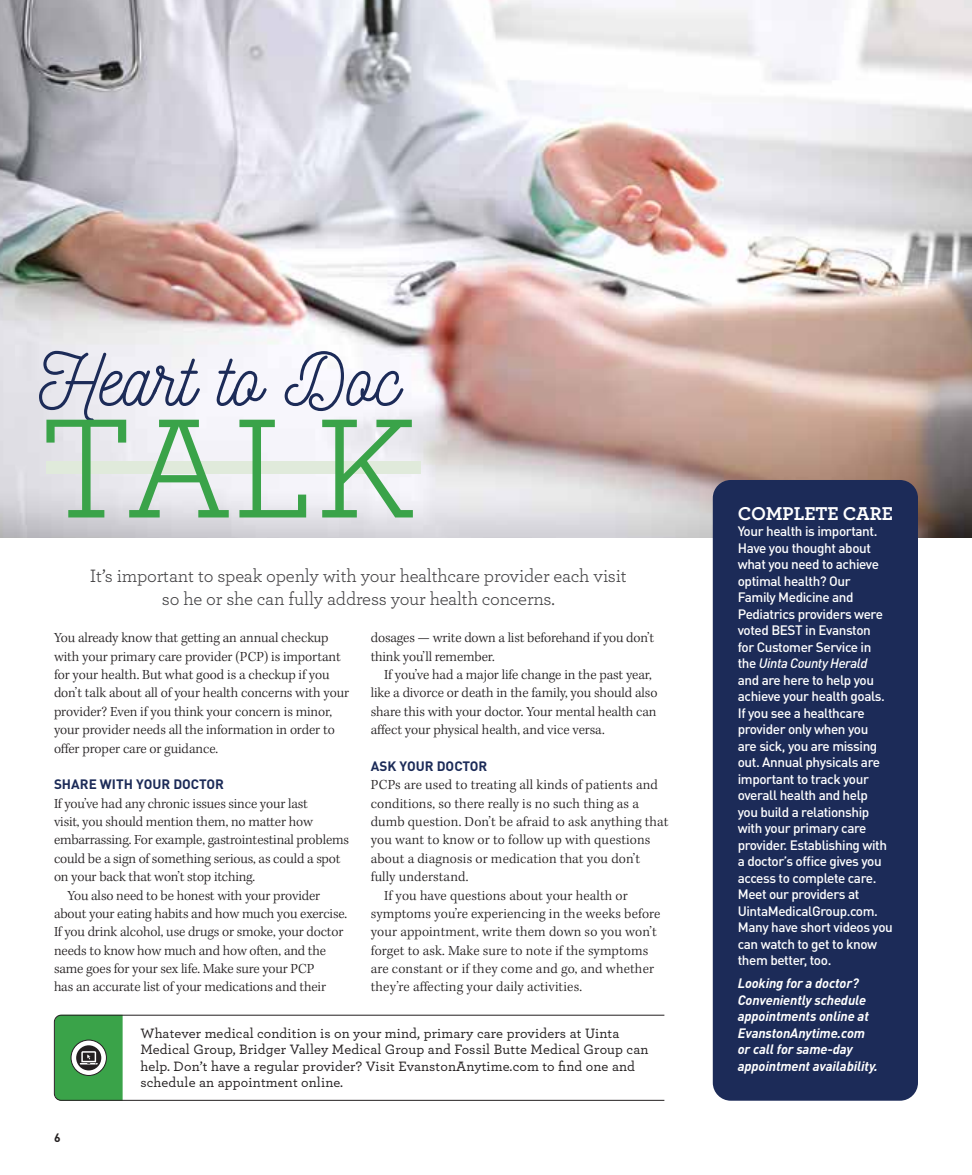
<style>
.page{position:relative;width:972px;height:1175px;background:#fff}
.page>*{position:absolute;margin:0;border:0;box-sizing:border-box;transform-origin:0 0}
.t1{font:148.65px "Archer";color:#3aa349}
.t2{font:74.25px "Nickainley";color:#1c2b58}
.t3{font:700 19.5px "Archer";color:#fff}
.t4{font:18.75px/23.2px "Archer";letter-spacing:-.01em;color:#414042;text-align:center}
.t5{font:300 14.25px/18.3px "Kepler Std";letter-spacing:-.005em;color:#231f20}
.t6{font:500 14.25px/16.5px "Archer";letter-spacing:.01em;color:#231f20}
.t7{font:500 13.5px/16.5px "DIN Pro";letter-spacing:-.03em;color:#fff}
.t8{font:italic 700 13.5px/16.5px "DIN";letter-spacing:-.01em;color:#fff}
.t9{font:700 13.5px "DIN";color:#1c2b58}
.t10{font:italic 500 13.5px "DIN";letter-spacing:-.03em;color:#fff}
.t11{font:700 12px "DIN";color:#231f20}
.s1{font-family:"DIN Pro";font-style:normal}
</style>
<div class="page">
<img style="left:0;top:0;width:972px;height:538px">
<div style="left:46px;top:461px;width:375px;height:12px;background:#e0eadb"></div>
<div style="left:713px;top:480px;width:205px;height:620px;background:#1c2b58;border-radius:18px"></div>
<svg style="left:54px;top:1014px;width:611px;height:87px"></svg>
<svg style="left:55px;top:1014px;width:68px;height:86px"></svg>
<h2 class="t2" style="left:39px;top:332px;width:362px">Heart to Doc</h2>
<h1 class="t1" style="left:39px;top:365px;width:377px">TALK</h1>
<h3 class="t4" style="left:90px;top:563px;width:538px">It’s important to speak openly with your healthcare provider each visit so he or she can fully address your health concerns.</h3>
<p class="t5" style="left:54px;top:629px;width:297px">You already know that getting an annual checkup with your primary care provider (PCP) is important for your health. But what good is a checkup if you don’t talk about all of your health concerns with your provider? Even if you think your concern is minor, your provider needs all the information in order to offer proper care or guidance.</p>
<p class="t9" style="left:54px;top:775px;width:172px">SHARE WITH YOUR DOCTOR</p>
<p class="t5" style="left:54px;top:794px;width:255px">If you’ve had any chronic issues since your last</p>
<p class="t5" style="left:54px;top:813px;width:260px">visit, you should mention them, no matter how</p>
<p class="t5" style="left:54px;top:831px;width:297px">embarrassing. For example, gastrointestinal problems</p>
<p class="t5" style="left:54px;top:849px;width:288px">could be a sign of something serious, as could a spot</p>
<p class="t5" style="left:54px;top:868px;width:203px">on your back that won’t stop itching.</p>
<p class="t5" style="left:67px;top:886px;width:254px">You also need to be honest with your provider</p>
<p class="t5" style="left:54px;top:905px;width:295px">about your eating habits and how much you exercise.</p>
<p class="t5" style="left:54px;top:923px;width:291px">If you drink alcohol, use drugs or smoke, your doctor</p>
<p class="t5" style="left:54px;top:941px;width:274px">needs to know how much and how often, and the</p>
<p class="t5" style="left:54px;top:960px;width:262px">same goes for your sex life. Make sure your PCP</p>
<p class="t5" style="left:54px;top:978px;width:274px">has an accurate list of your medications and their</p>
<p class="t5" style="left:371px;top:629px;width:285px">dosages — write down a list beforehand if you don’t think you’ll remember.</p>
<p class="t5" style="left:371px;top:666px;width:288px;text-indent:13px">If you’ve had a major life change in the past year, like a divorce or death in the family, you should also share this with your doctor. Your mental health can affect your physical health, and vice versa.</p>
<p class="t9" style="left:371px;top:757px;width:118px">ASK YOUR DOCTOR</p>
<p class="t5" style="left:371px;top:776px;width:289px">PCPs are used to treating all kinds of patients and</p>
<p class="t5" style="left:371px;top:794px;width:270px">conditions, so there really is no such thing as a</p>
<p class="t5" style="left:371px;top:813px;width:299px">dumb question. Don’t be afraid to ask anything that</p>
<p class="t5" style="left:371px;top:831px;width:281px">you want to know or to follow up with questions</p>
<p class="t5" style="left:371px;top:849px;width:271px">about a diagnosis or medication that you don’t</p>
<p class="t5" style="left:371px;top:868px;width:99px">fully understand.</p>
<p class="t5" style="left:384px;top:886px;width:245px">If you have questions about your health or</p>
<p class="t5" style="left:371px;top:905px;width:291px">symptoms you’re experiencing in the weeks before</p>
<p class="t5" style="left:371px;top:923px;width:287px">your appointment, write them down so you won’t</p>
<p class="t5" style="left:371px;top:941px;width:279px">forget to ask. Make sure to note if the symptoms</p>
<p class="t5" style="left:371px;top:960px;width:285px">are constant or if they come and go, and whether</p>
<p class="t5" style="left:371px;top:978px;width:213px">they’re affecting your daily activities.</p>
<p class="t11" style="left:54px;top:1130px;width:8px">6</p>
<p class="t6" style="left:140px;top:1023px;width:510px">Whatever medical condition is on your mind, primary care providers at Uinta Medical Group, Bridger Valley Medical Group and Fossil Butte Medical Group can help. Don’t have a regular provider? Visit EvanstonAnytime.com to find one and schedule an appointment online.</p>
<h3 class="t3" style="left:738px;top:497px;width:157px">COMPLETE CARE</h3>
<p class="t7" style="left:738px;top:522px;width:147px">Your health is important.<br>Have you thought about what you need to achieve optimal health? Our<br>Family Medicine and<br>Pediatrics providers were voted BEST in Evanston for Customer Service in</p>
<p class="t10" style="left:738px;top:654px;width:131px"><span class="s1">the</span> Uinta County Herald</p>
<p class="t7" style="left:738px;top:671px;width:157px">and are here to help you achieve your health goals.<br>If you see a healthcare provider only when you<br>are sick, you are missing out. Annual physicals are important to track your overall health and help<br>you build a relationship with your primary care provider. Establishing with a doctor’s office gives you access to complete care.<br>Meet our providers at<br>UintaMedicalGroup.com.<br>Many have short videos you can watch to get to know them better, too.</p>
<p class="t8" style="left:738px;top:974px;width:142px">Looking for a doctor?<br>Conveniently schedule appointments online at<br>EvanstonAnytime.com or call for same-day appointment availability.</p>
</div>
